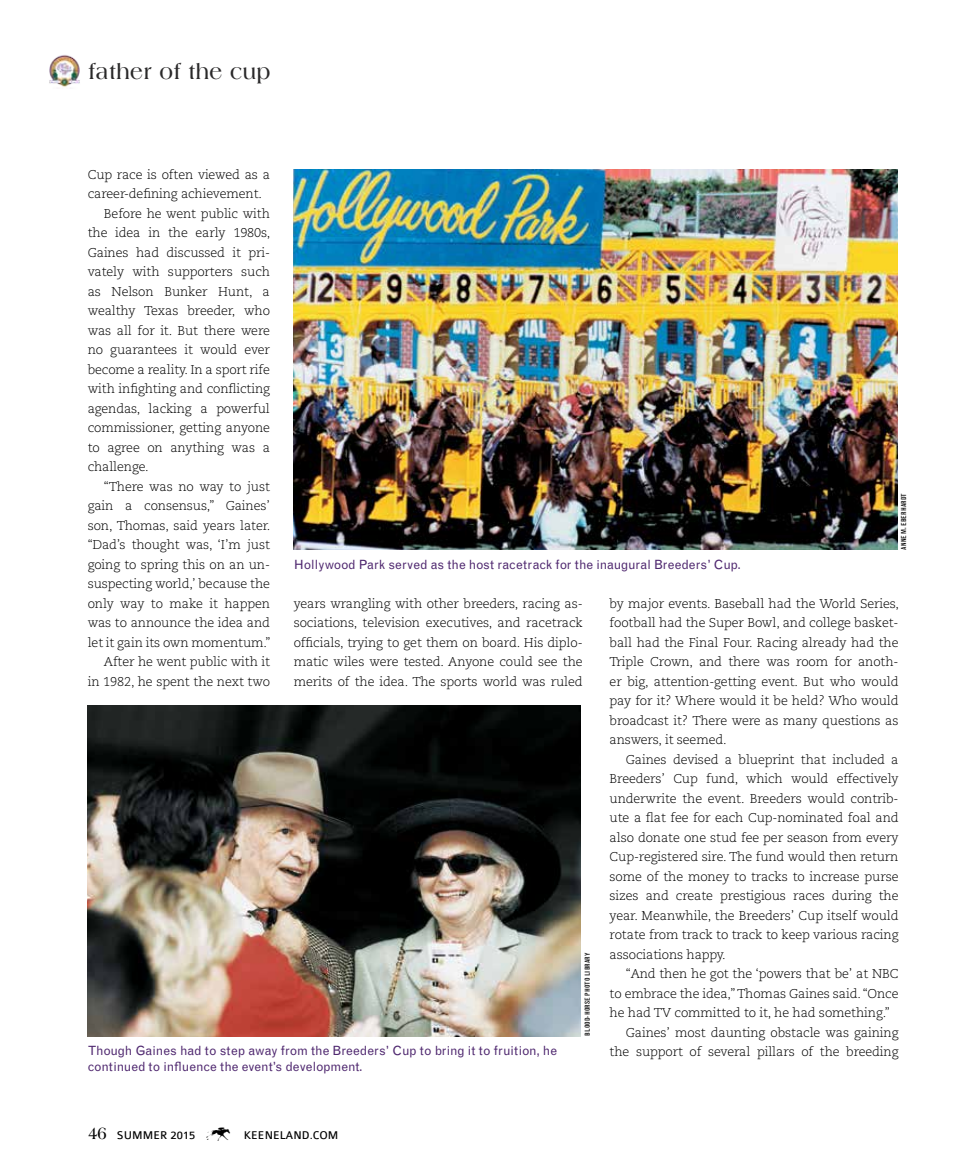
<style>
.page{position:relative;width:972px;height:1175px;background:#fff}
.page>*{position:absolute;margin:0;border:0;box-sizing:border-box;transform-origin:0 0}
.t1{font:27px "Keen DB";color:#000}
.t2{font:700 22.35px "Americana Std";letter-spacing:.03em;color:#292829;scale:.91 1}
.t3{font:300 12.75px/19.5px "Caecilia LT Std";letter-spacing:-.01em;color:#000;text-align:justify}
.t4{font:12.75px/15.3px "Grotesque MT Std";color:#502970}
.t5{font:12px "Colaborate";color:#000}
.t6{font:condensed 6.75px "Grotesque MT Std";letter-spacing:.01em;color:#000;scale:1.11 1}
.s1{font-family:"Americana Std";font-weight:700;font-size:18.15px}
</style>
<div class="page">
<img style="left:49px;top:55px;width:31px;height:32px">
<img style="left:294px;top:169px;width:604px;height:380px">
<img style="left:88px;top:705px;width:493px;height:331px">
<h2 class="t2" style="left:89px;top:59px;width:201px">father of the cup</h2>
<p class="t3" style="left:88px;top:165px;width:184px">Cup race is often viewed as a</p>
<p class="t3" style="left:88px;top:184px;width:176px">career-defining achievement.</p>
<p class="t3" style="left:104px;top:204px;width:168px">Before he went public with</p>
<p class="t3" style="left:88px;top:223px;width:184px">the idea in the early 1980s,</p>
<p class="t3" style="left:88px;top:243px;width:184px">Gaines had discussed it pri-</p>
<p class="t3" style="left:88px;top:262px;width:184px">vately with supporters such</p>
<p class="t3" style="left:88px;top:282px;width:184px">as Nelson Bunker Hunt, a</p>
<p class="t3" style="left:88px;top:301px;width:184px">wealthy Texas breeder, who</p>
<p class="t3" style="left:88px;top:321px;width:184px">was all for it. But there were</p>
<p class="t3" style="left:88px;top:340px;width:184px">no guarantees it would ever</p>
<p class="t3" style="left:88px;top:360px;width:184px">become a reality. In a sport rife</p>
<p class="t3" style="left:88px;top:379px;width:184px">with infighting and conflicting</p>
<p class="t3" style="left:88px;top:399px;width:184px">agendas, lacking a powerful</p>
<p class="t3" style="left:88px;top:418px;width:184px">commissioner, getting anyone</p>
<p class="t3" style="left:88px;top:438px;width:184px">to agree on anything was a</p>
<p class="t3" style="left:88px;top:457px;width:62px">challenge.</p>
<p class="t3" style="left:104px;top:477px;width:168px">“There was no way to just</p>
<p class="t3" style="left:88px;top:496px;width:184px">gain a consensus,” Gaines’</p>
<p class="t3" style="left:88px;top:516px;width:184px">son, Thomas, said years later.</p>
<p class="t3" style="left:88px;top:535px;width:184px">“Dad’s thought was, ‘I’m just</p>
<p class="t3" style="left:88px;top:555px;width:184px">going to spring this on an un-</p>
<p class="t3" style="left:88px;top:574px;width:184px">suspecting world,’ because the</p>
<p class="t3" style="left:88px;top:594px;width:184px">only way to make it happen</p>
<p class="t3" style="left:88px;top:613px;width:184px">was to announce the idea and</p>
<p class="t3" style="left:88px;top:633px;width:184px">let it gain its own momentum.”</p>
<p class="t3" style="left:104px;top:652px;width:168px">After he went public with it</p>
<p class="t3" style="left:88px;top:672px;width:184px">in 1982, he spent the next two</p>
<p class="t6" style="left:900px;top:549px;width:52px;rotate:-90deg">Anne m. Eberhardt</p>
<p class="t4" style="left:294px;top:557px;width:448px">H ollywood Park served as the host racetrack for the inaugural Breeders’ Cup.</p>
<p class="t3" style="left:294px;top:594px;width:290px">years wrangling with other breeders, racing as&shy;sociations, television executives, and racetrack officials, trying to get them on board. His diplo&shy;matic wiles were tested. Anyone could see the merits of the idea. The sports world was ruled</p>
<p class="t3" style="left:610px;top:594px;width:291px">by major events. Baseball had the World Series, football had the Super Bowl, and college basket&shy;ball had the Final Four. Racing already had the Triple Crown, and there was room for anoth&shy;er big, attention-getting event. But who would pay for it? Where would it be held? Who would broadcast it? There were as many questions as answers, it seemed.</p>
<p class="t3" style="left:610px;top:750px;width:290px;text-indent:16px">Gaines devised a blueprint that included a Breeders’ Cup fund, which would effectively underwrite the event. Breeders would contrib&shy;ute a flat fee for each Cup-nominated foal and also donate one stud fee per season from every Cup-registered sire. The fund would then return some of the money to tracks to increase purse sizes and create prestigious races during the year. Meanwhile, the Breeders’ Cup itself would rotate from track to track to keep various racing associations happy.</p>
<p class="t3" style="left:626px;top:964px;width:274px">“And then he got the ‘powers that be’ at NBC</p>
<p class="t3" style="left:610px;top:984px;width:290px">to embrace the idea,” Thomas Gaines said. “Once</p>
<p class="t3" style="left:610px;top:1003px;width:282px">he had TV committed to it, he had something.”</p>
<p class="t3" style="left:626px;top:1023px;width:274px">Gaines’ most daunting obstacle was gaining</p>
<p class="t3" style="left:610px;top:1042px;width:290px">the support of several pillars of the breeding</p>
<p class="t6" style="left:583px;top:1035px;width:76px;rotate:-90deg">Blood-Horse Photo library</p>
<p class="t4" style="left:88px;top:1043px;width:471px">Though Gaines had to step away from the Breeders’ Cup to bring it to fruition, he continued to influence the event’s development.</p>
<p class="t5" style="left:89px;top:1128px;width:108px"><span class="s1">46</span> SUMMER 2015</p>
<h1 class="t1" style="left:206px;top:1119px;width:28px">K</h1>
<p class="t5" style="left:244px;top:1128px;width:96px">KEENELAND.COM</p>
</div>
